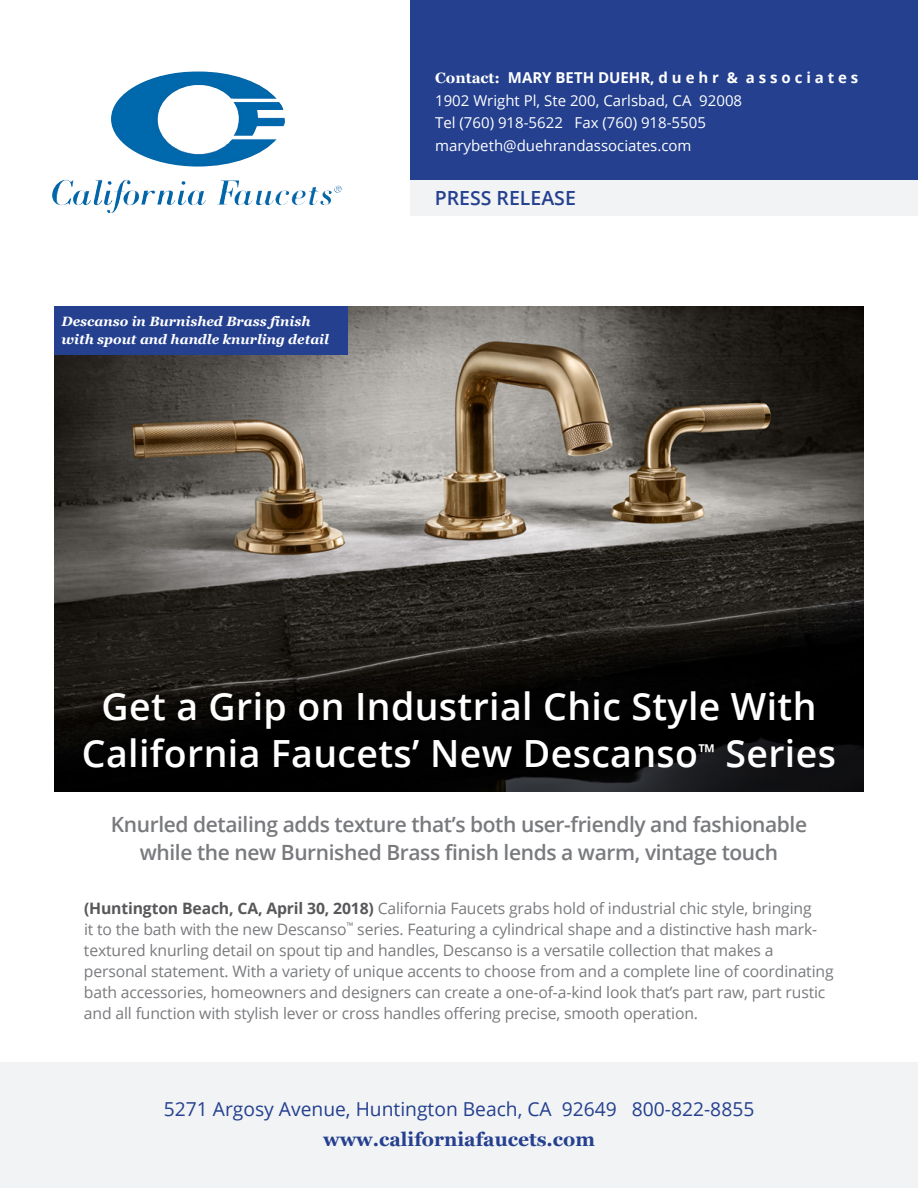
<style>
.page{position:relative;width:918px;height:1188px;background:#fff}
.page>*{position:absolute;margin:0;border:0;box-sizing:border-box;transform-origin:0 0}
.t1{font:600 37.5px/46.5px "Open Sans";letter-spacing:.01em;color:#fff;text-align:center}
.t2{font:600 21px/27.8px "Open Sans";letter-spacing:-.02em;color:#787a7d;text-align:center}
.t3{font:600 19.5px "Open Sans";color:#24408f}
.t4{font:19.2px "Open Sans";color:#24408f}
.t5{font:700 19.2px "Georgia";color:#24408f}
.t6{font:15.75px/21px "Open Sans";letter-spacing:-.01em;color:#787a7d}
.t7{font:15px/22.5px "Open Sans";color:#fff}
.t8{font:italic 700 13.5px/18px "Georgia";color:#fff}
.s1{font-family:"Georgia";font-weight:700}
.s2{font-weight:700}
.s3{font-weight:700;color:#58585b}
</style>
<div class="page">
<div style="left:410px;top:0;width:508px;height:180px;background:#24408f"></div>
<div style="left:0;top:1062px;width:918px;height:126px;background:#f1f3f4"></div>
<div style="left:410px;top:180px;width:508px;height:36px;background:#f1f3f4"></div>
<img style="left:52px;top:71px;width:290px;height:142px">
<img style="left:54px;top:306px;width:810px;height:486px">
<div style="left:54px;top:306px;width:293px;height:49px;background:#24408f"></div>
<p class="t7" style="left:435px;top:66px;width:425px"><span class="s1">Contact:</span> <span class="s2">MARY BETH DUEHR, d u e h r &amp; a s s o c i a t e s </span>1902 Wright Pl, Ste 200, Carlsbad, CA 92008<br>Tel (760) 918-5622 Fax (760) 918-5505 marybeth@duehrandassociates.com</p>
<p class="t8" style="left:62px;top:312px;width:269px">Descanso in Burnished Brass finish with spout and handle knurling detail</p>
<p class="t3" style="left:435px;top:184px;width:143px">PRESS RELEASE</p>
<h1 class="t1" style="left:82px;top:683px;width:756px">Get a Grip on Industrial Chic Style With<br>California Faucets’ New Descanso<sup>™</sup> Series</h1>
<h2 class="t2" style="left:111px;top:810px;width:698px">Knurled detailing adds texture that’s both user-friendly and fashionable while the new Burnished Brass finish lends a warm, vintage touch</h2>
<p class="t6" style="left:84px;top:897px;width:751px"><span class="s3">(Huntington Beach, CA, April 30, 2018)</span> California Faucets grabs hold of industrial chic style, bringing<br>it to the bath with the new Descanso<sup>™</sup> series. Featuring a cylindrical shape and a distinctive hash mark&shy;textured knurling detail on spout tip and handles, Descanso is a versatile collection that makes a personal statement. With a variety of unique accents to choose from and a complete line of coordinating bath accessories, homeowners and designers can create a one-of-a-kind look that’s part raw, part rustic and all function with stylish lever or cross handles offering precise, smooth operation.</p>
<p class="t4" style="left:164px;top:1096px;width:592px">5271 Argosy Avenue, Huntington Beach, CA 92649 800-822-8855</p>
<p class="t5" style="left:323px;top:1125px;width:273px">www.californiafaucets.com</p>
</div>
